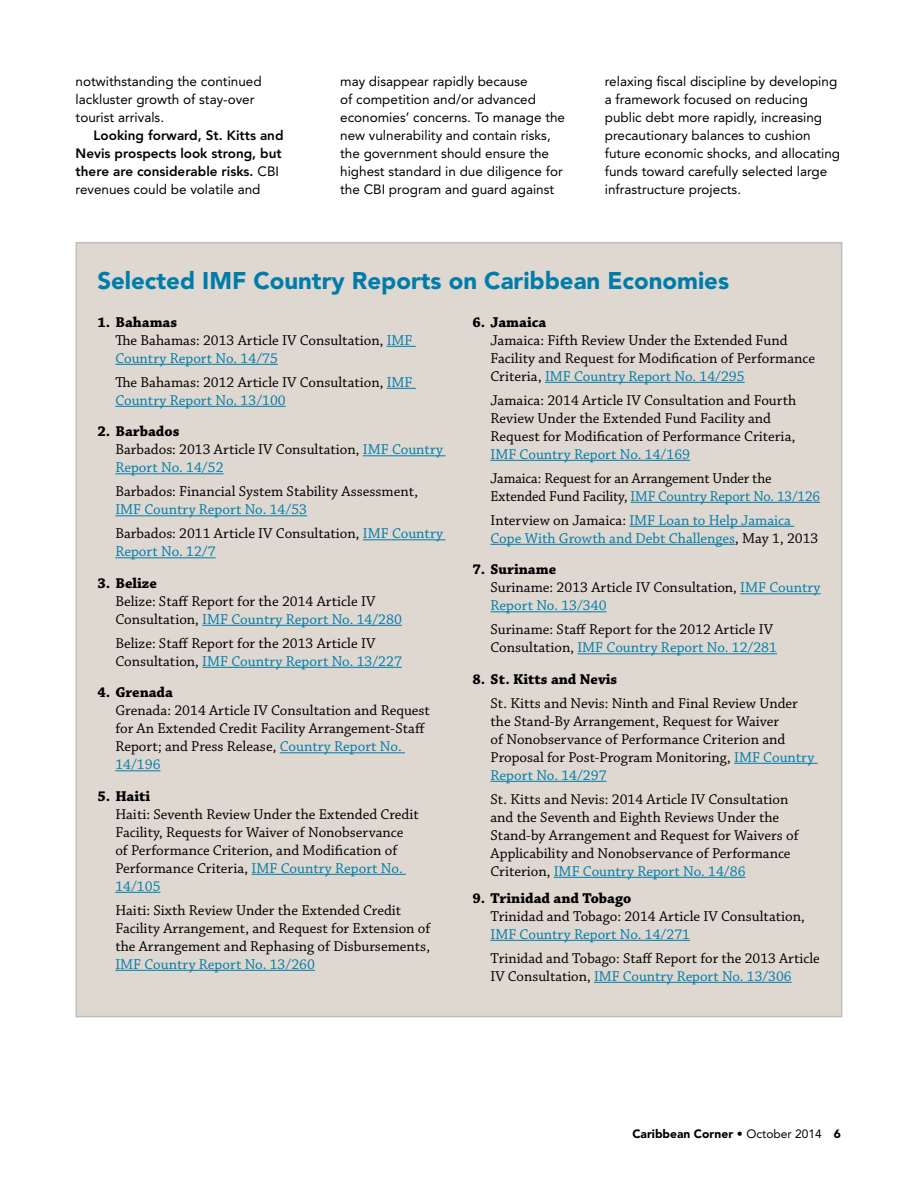
<style>
.page{position:relative;width:918px;height:1188px;background:#fff}
.page>*{position:absolute;margin:0;border:0;box-sizing:border-box;transform-origin:0 0}
.t1{font:900 24px "Avenir LT Std";color:#007caa}
.t2{font:15px/18px "Chaparral Pro";color:#000}
.t3{font:15px/18px "Chaparral Pro";color:#007caa}
.t4{font:700 15px "Chaparral Pro";color:#000}
.t5{font:13.5px/18px "Avenir LT Std";color:#000}
.t6{font:800 13.5px/18px "Avenir LT Std";color:#000}
.t7{font:900 12px "Avenir LT Std";color:#000}
.s1{font-weight:400}
.s2{font-weight:700}
.s3{color:#007caa}
.s4{color:#000}
</style>
<div class="page">
<div style="left:76px;top:243px;width:766px;height:774px;background:#ded8d1"></div>
<svg style="left:387px;top:346px;width:29px;height:1px"></svg>
<hr style="left:115px;top:364px;width:163px;height:1px;background:#007caa">
<svg style="left:387px;top:388px;width:29px;height:1px"></svg>
<hr style="left:115px;top:406px;width:171px;height:1px;background:#007caa">
<hr style="left:363px;top:455px;width:82px;height:1px;background:#007caa">
<hr style="left:115px;top:473px;width:109px;height:1px;background:#007caa">
<hr style="left:115px;top:515px;width:192px;height:1px;background:#007caa">
<hr style="left:363px;top:539px;width:82px;height:1px;background:#007caa">
<hr style="left:115px;top:557px;width:101px;height:1px;background:#007caa">
<hr style="left:202px;top:625px;width:200px;height:1px;background:#007caa">
<hr style="left:202px;top:667px;width:200px;height:1px;background:#007caa">
<hr style="left:280px;top:752px;width:125px;height:1px;background:#007caa">
<hr style="left:115px;top:770px;width:46px;height:1px;background:#007caa">
<hr style="left:252px;top:874px;width:154px;height:1px;background:#007caa">
<hr style="left:115px;top:892px;width:46px;height:1px;background:#007caa">
<hr style="left:115px;top:970px;width:200px;height:1px;background:#007caa">
<hr style="left:545px;top:382px;width:200px;height:1px;background:#007caa">
<hr style="left:490px;top:460px;width:200px;height:1px;background:#007caa">
<hr style="left:631px;top:502px;width:189px;height:1px;background:#007caa">
<hr style="left:629px;top:526px;width:165px;height:1px;background:#007caa">
<hr style="left:490px;top:544px;width:245px;height:1px;background:#007caa">
<hr style="left:740px;top:593px;width:81px;height:1px;background:#007caa">
<hr style="left:490px;top:611px;width:117px;height:1px;background:#007caa">
<hr style="left:577px;top:653px;width:200px;height:1px;background:#007caa">
<hr style="left:734px;top:763px;width:84px;height:1px;background:#007caa">
<hr style="left:490px;top:781px;width:117px;height:1px;background:#007caa">
<hr style="left:554px;top:877px;width:192px;height:1px;background:#007caa">
<hr style="left:490px;top:940px;width:200px;height:1px;background:#007caa">
<hr style="left:594px;top:982px;width:198px;height:1px;background:#007caa">
<p class="t5" style="left:76px;top:72px;width:188px">notwithstanding the continued lackluster growth of stay-over tourist arrivals.</p>
<p class="t6" style="left:76px;top:126px;width:209px;text-indent:18px">Looking forward, St. Kitts and<br>Nevis prospects look strong, but there are considerable risks. <span class="s1">CBI revenues could be volatile and</span></p>
<p class="t5" style="left:340px;top:72px;width:226px">may disappear rapidly because<br>of competition and/or advanced economies’ concerns. To manage the new vulnerability and contain risks, the government should ensure the highest standard in due diligence for the CBI program and guard against</p>
<p class="t5" style="left:605px;top:72px;width:237px">relaxing fiscal discipline by developing a framework focused on reducing public debt more rapidly, increasing precautionary balances to cushion future economic shocks, and allocating funds toward carefully selected large infrastructure projects.</p>
<h1 class="t1" style="left:97px;top:266px;width:633px">Selected IMF Country Reports on Caribbean Economies</h1>
<p class="t2" style="left:115px;top:314px;width:299px;text-indent:-18px"><span class="s2">1. Bahamas<br></span>The Bahamas: 2013 Article IV Consultation, <span class="s3">IMF<br>Country Report No. 14/75</span></p>
<p class="t2" style="left:115px;top:374px;width:299px">The Bahamas: 2012 Article IV Consultation, <span class="s3">IMF<br>Country Report No. 13/100</span></p>
<p class="t2" style="left:115px;top:423px;width:329px;text-indent:-18px"><span class="s2">2. Barbados<br></span>Barbados: 2013 Article IV Consultation, <span class="s3">IMF Country<br>Report No. 14/52</span></p>
<p class="t2" style="left:115px;top:483px;width:304px">Barbados: Financial System Stability Assessment,</p>
<p class="t2" style="left:115px;top:498px;width:329px;line-height:24px"><span class="s3">IMF Country Report No. 14/53<br></span>Barbados: 2011 Article IV Consultation, <span class="s3">IMF Country</span></p>
<p class="t3" style="left:115px;top:543px;width:102px">Report No. 12/7</p>
<p class="t4" style="left:97px;top:574px;width:61px">3. Belize</p>
<p class="t2" style="left:115px;top:593px;width:288px">Belize: Staff Report for the 2014 Article IV<br>Consultation, <span class="s3">IMF Country Report No. 14/280</span></p>
<p class="t2" style="left:115px;top:635px;width:288px">Belize: Staff Report for the 2013 Article IV<br>Consultation, <span class="s3">IMF Country Report No. 13/227</span></p>
<p class="t4" style="left:97px;top:684px;width:77px">4. Grenada</p>
<p class="t2" style="left:115px;top:702px;width:316px">Grenada: 2014 Article IV Consultation and Request for An Extended Credit Facility Arrangement-Staff Report; and Press Release, <span class="s3">Country Report No.<br>14/196</span></p>
<p class="t4" style="left:97px;top:787px;width:55px">5. Haiti</p>
<p class="t2" style="left:115px;top:806px;width:305px">Haiti: Seventh Review Under the Extended Credit Facility, Requests for Waiver of Nonobservance of Performance Criterion, and Modification of Performance Criteria, <span class="s3">IMF Country Report No.<br>14/105</span></p>
<p class="t2" style="left:115px;top:902px;width:317px">Haiti: Sixth Review Under the Extended Credit<br>Facility Arrangement, and Request for Extension of the Arrangement and Rephasing of Disbursements,</p>
<p class="t3" style="left:115px;top:956px;width:201px">IMF Country Report No. 13/260</p>
<p class="t4" style="left:472px;top:313px;width:75px">6. Jamaica</p>
<p class="t2" style="left:490px;top:332px;width:326px">Jamaica: Fifth Review Under the Extended Fund<br>Facility and Request for Modification of Performance<br>Criteria, <span class="s3">IMF Country Report No. 14/295</span></p>
<p class="t2" style="left:490px;top:392px;width:307px">Jamaica: 2014 Article IV Consultation and Fourth<br>Review Under the Extended Fund Facility and<br>Request for Modification of Performance Criteria,</p>
<p class="t3" style="left:490px;top:446px;width:201px">IMF Country Report No. 14/169</p>
<p class="t2" style="left:490px;top:470px;width:331px">Jamaica: Request for an Arrangement Under the<br>Extended Fund Facility, <span class="s3">IMF Country Report No. 13/126</span></p>
<p class="t3" style="left:491px;top:512px;width:329px"><span class="s4">Interview on Jamaica:</span> IMF Loan to Help Jamaica<br>Cope With Growth and Debt Challenges<span class="s4">, May 1, 2013</span></p>
<p class="t2" style="left:491px;top:561px;width:332px;text-indent:-18px"><span class="s2">7. Suriname<br></span>Suriname: 2013 Article IV Consultation, <span class="s3">IMF Country<br>Report No. 13/340</span></p>
<p class="t2" style="left:491px;top:621px;width:288px">Suriname: Staff Report for the 2012 Article IV<br>Consultation, <span class="s3">IMF Country Report No. 12/281</span></p>
<p class="t4" style="left:473px;top:670px;width:146px">8. St. Kitts and Nevis</p>
<p class="t2" style="left:491px;top:695px;width:325px">St. Kitts and Nevis: Ninth and Final Review Under the Stand-By Arrangement, Request for Waiver<br>of Nonobservance of Performance Criterion and Proposal for Post-Program Monitoring, <span class="s3">IMF Country Report No. 14/297</span></p>
<p class="t2" style="left:491px;top:791px;width:310px">St. Kitts and Nevis: 2014 Article IV Consultation and the Seventh and Eighth Reviews Under the Stand-by Arrangement and Request for Waivers of Applicability and Nonobservance of Performance Criterion, <span class="s3">IMF Country Report No. 14/86</span></p>
<p class="t4" style="left:473px;top:889px;width:160px">9. Trinidad and Tobago</p>
<p class="t2" style="left:491px;top:908px;width:316px">Trinidad and Tobago: 2014 Article IV Consultation,</p>
<p class="t3" style="left:491px;top:926px;width:201px">IMF Country Report No. 14/271</p>
<p class="t2" style="left:490px;top:950px;width:331px">Trinidad and Tobago: Staff Report for the 2013 Article<br>IV Consultation, <span class="s3">IMF Country Report No. 13/306</span></p>
<p class="t7" style="left:632px;top:1127px;width:210px">Caribbean Corner • <span class="s1">October 2014</span> 6</p>
</div>
